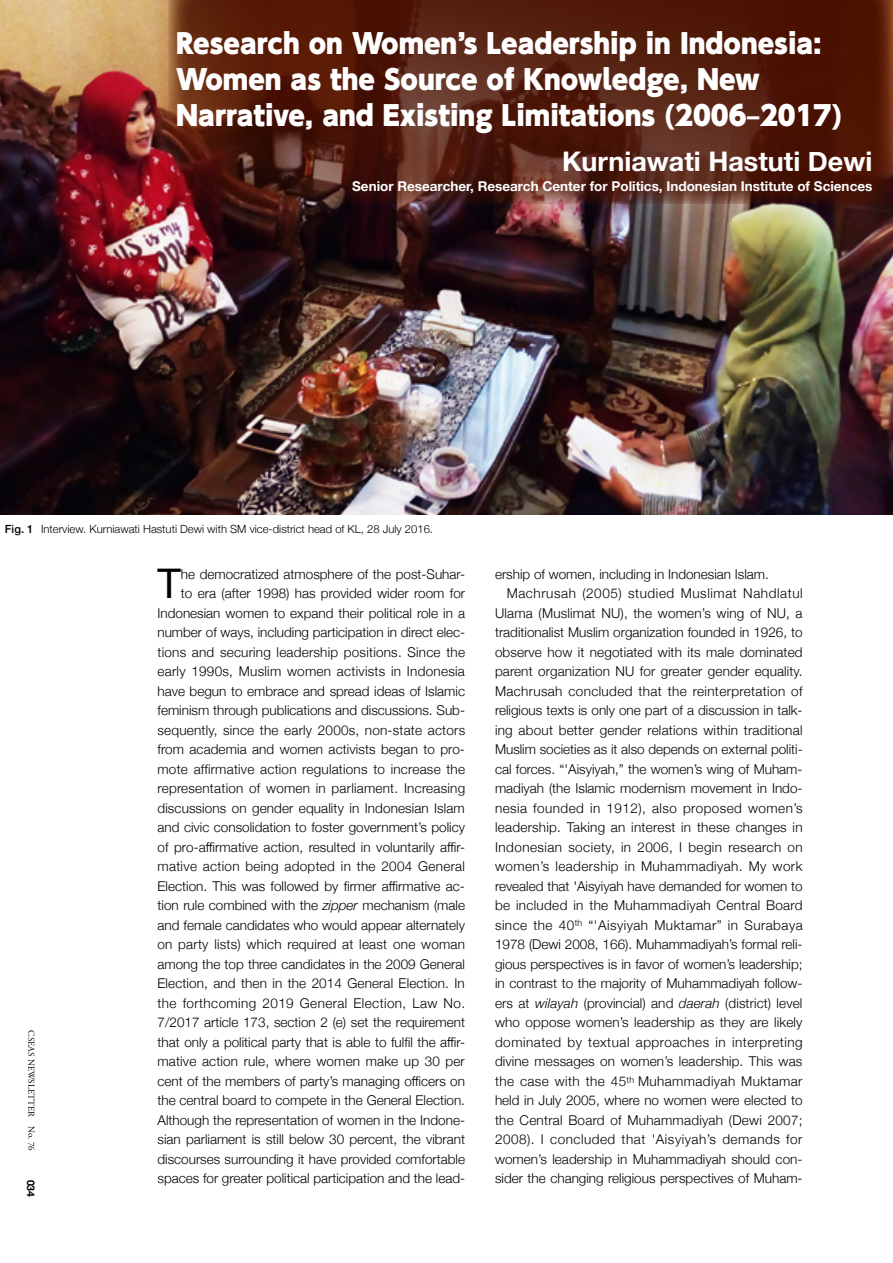
<style>
.page{position:relative;width:893px;height:1263px;background:#fff}
.page>*{position:absolute;margin:0;border:0;box-sizing:border-box;transform-origin:0 0}
.t1{font:40.8px "Helvetica Neue";color:#000}
.t2{font:900 27px/36px "MO Clear Tone SG";color:#fff}
.t3{font:700 27px "Helvetica Neue";color:#fff}
.t4{font:300 13.5px/19.5px "Helvetica Neue";letter-spacing:.005em;color:#000;text-align:right}
.t5{font:300 13.5px "Helvetica Neue";letter-spacing:.035em;color:#000}
.t6{font:300 13.5px "Helvetica Neue";letter-spacing:.04em;color:#000}
.t7{font:300 13.5px "Helvetica Neue";letter-spacing:.025em;color:#000}
.t8{font:300 13.5px "Helvetica Neue";letter-spacing:.03em;color:#000}
.t9{font:700 13.5px "Helvetica Neue";color:#fff}
.t10{font:300 13.5px "Helvetica Neue";letter-spacing:.045em;color:#000}
.t11{font:300 11.25px "Helvetica Neue";color:#000}
.t12{font:700 10.5px "Helvetica Neue";color:#000}
.t13{font:9px "Adobe Garamond Pro";color:#000}
.s1{font-weight:500}
.s2{font-style:italic}
</style>
<div class="page">
<img style="left:0;top:0;width:893px;height:515px">
<svg style="left:168px;top:0;width:725px;height:204px;background:#541f10"></svg>
<h2 class="t2" style="left:176px;top:24px;width:667px">Research on Women’s Leadership in Indonesia:<br>Women as the Source of Knowledge, New<br>Narrative, and Existing Limitations (2006–2017)</h2>
<h2 class="t3" style="left:562px;top:140px;width:312px">Kurniawati Hastuti Dewi</h2>
<p class="t9" style="left:352px;top:176px;width:522px">Senior Researcher, Research Center for Politics, Indonesian Institute of Sciences</p>
<p class="t11" style="left:5px;top:520px;width:430px"><span class="s1">Fig. 1</span> Interview. Kurniawati Hastuti Dewi with SM vice-district head of KL, 28 July 2016.</p>
<p class="t13" style="left:37px;top:1030px;width:122px;rotate:90deg">CSEAS NEWSLETTER No. 76</p>
<p class="t12" style="left:39px;top:1179px;width:19px;rotate:90deg">034</p>
<p class="t4" style="left:158px;top:563px;width:309px">he democratized atmosphere of the post-Suhar-<br>to era (after 1998) has provided wider room for Indonesian women to expand their political role in a number of ways, including participation in direct elec&shy;tions and securing leadership positions. Since the early 1990s, Muslim women activists in Indonesia have begun to embrace and spread ideas of Islamic feminism through publications and discussions. Sub&shy;sequently, since the early 2000s, non-state actors from academia and women activists began to pro&shy;mote affirmative action regulations to increase the representation of women in parliament. Increasing discussions on gender equality in Indonesian Islam and civic consolidation to foster government’s policy of pro-affirmative action, resulted in voluntarily affir&shy;mative action being adopted in the 2004 General Election. This was followed by firmer affirmative ac&shy;tion rule combined with the <span class="s2">zipper</span> mechanism (male and female candidates who would appear alternately on party lists) which required at least one woman among the top three candidates in the 2009 General Election, and then in the 2014 General Election. In the forthcoming 2019 General Election, Law No.<br>7/2017 article 173, section 2 (e) set the requirement that only a political party that is able to fulfil the affir&shy;mative action rule, where women make up 30 per cent of the members of party’s managing officers on the central board to compete in the General Election.<br>Although the representation of women in the Indone&shy;sian parliament is still below 30 percent, the vibrant discourses surrounding it have provided comfortable spaces for greater political participation and the lead-</p>
<p class="t4" style="left:495px;top:563px;width:275px">ership of women, including in Indonesian Islam.</p>
<h1 class="t1" style="left:158px;top:554px;width:25px">T</h1>
<p class="t10" style="left:507px;top:582px;width:297px">Machrusah (2005) studied Muslimat Nahdlatul</p>
<p class="t4" style="left:495px;top:602px;width:309px">Ulama (Muslimat NU), the women’s wing of NU, a</p>
<p class="t4" style="left:495px;top:621px;width:309px">traditionalist Muslim organization founded in 1926, to</p>
<p class="t4" style="left:495px;top:641px;width:309px">observe how it negotiated with its male dominated</p>
<p class="t4" style="left:495px;top:660px;width:309px">parent organization NU for greater gender equality.</p>
<p class="t7" style="left:495px;top:680px;width:309px">Machrusah concluded that the reinterpretation of</p>
<p class="t4" style="left:495px;top:699px;width:309px">religious texts is only one part of a discussion in talk-</p>
<p class="t4" style="left:495px;top:719px;width:309px">ing about better gender relations within traditional</p>
<p class="t4" style="left:495px;top:738px;width:309px">Muslim societies as it also depends on external politi-</p>
<p class="t4" style="left:495px;top:758px;width:309px">cal forces. “'Aisyiyah,” the women’s wing of Muham-</p>
<p class="t4" style="left:495px;top:777px;width:309px">madiyah (the Islamic modernism movement in Indo-</p>
<p class="t5" style="left:495px;top:797px;width:309px">nesia founded in 1912), also proposed women’s</p>
<p class="t4" style="left:495px;top:816px;width:309px">leadership. Taking an interest in these changes in</p>
<p class="t5" style="left:495px;top:836px;width:309px">Indonesian society, in 2006, I begin research on</p>
<p class="t8" style="left:495px;top:855px;width:309px">women’s leadership in Muhammadiyah. My work</p>
<p class="t4" style="left:495px;top:875px;width:309px">revealed that 'Aisyiyah have demanded for women to</p>
<p class="t7" style="left:495px;top:894px;width:309px">be included in the Muhammadiyah Central Board</p>
<p class="t5" style="left:495px;top:914px;width:309px">since the 40<sup>th</sup> “'Aisyiyah Muktamar” in Surabaya</p>
<p class="t4" style="left:495px;top:934px;width:309px">1978 (Dewi 2008, 166). Muhammadiyah’s formal reli-</p>
<p class="t4" style="left:495px;top:953px;width:309px">gious perspectives is in favor of women’s leadership;</p>
<p class="t4" style="left:495px;top:973px;width:309px">in contrast to the majority of Muhammadiyah follow-</p>
<p class="t4" style="left:495px;top:992px;width:309px">ers at <span class="s2">wilayah</span> (provincial) and <span class="s2">daerah</span> (district) level</p>
<p class="t4" style="left:495px;top:1012px;width:309px">who oppose women’s leadership as they are likely</p>
<p class="t6" style="left:495px;top:1031px;width:309px">dominated by textual approaches in interpreting</p>
<p class="t4" style="left:495px;top:1051px;width:309px">divine messages on women’s leadership. This was</p>
<p class="t8" style="left:495px;top:1070px;width:309px">the case with the 45<sup>th</sup> Muhammadiyah Muktamar</p>
<p class="t4" style="left:495px;top:1090px;width:309px">held in July 2005, where no women were elected to</p>
<p class="t4" style="left:495px;top:1109px;width:309px">the Central Board of Muhammadiyah (Dewi 2007;</p>
<p class="t6" style="left:495px;top:1129px;width:309px">2008). I concluded that 'Aisyiyah’s demands for</p>
<p class="t4" style="left:495px;top:1148px;width:309px">women’s leadership in Muhammadiyah should con-</p>
<p class="t4" style="left:495px;top:1168px;width:309px">sider the changing religious perspectives of Muham-</p>
</div>
